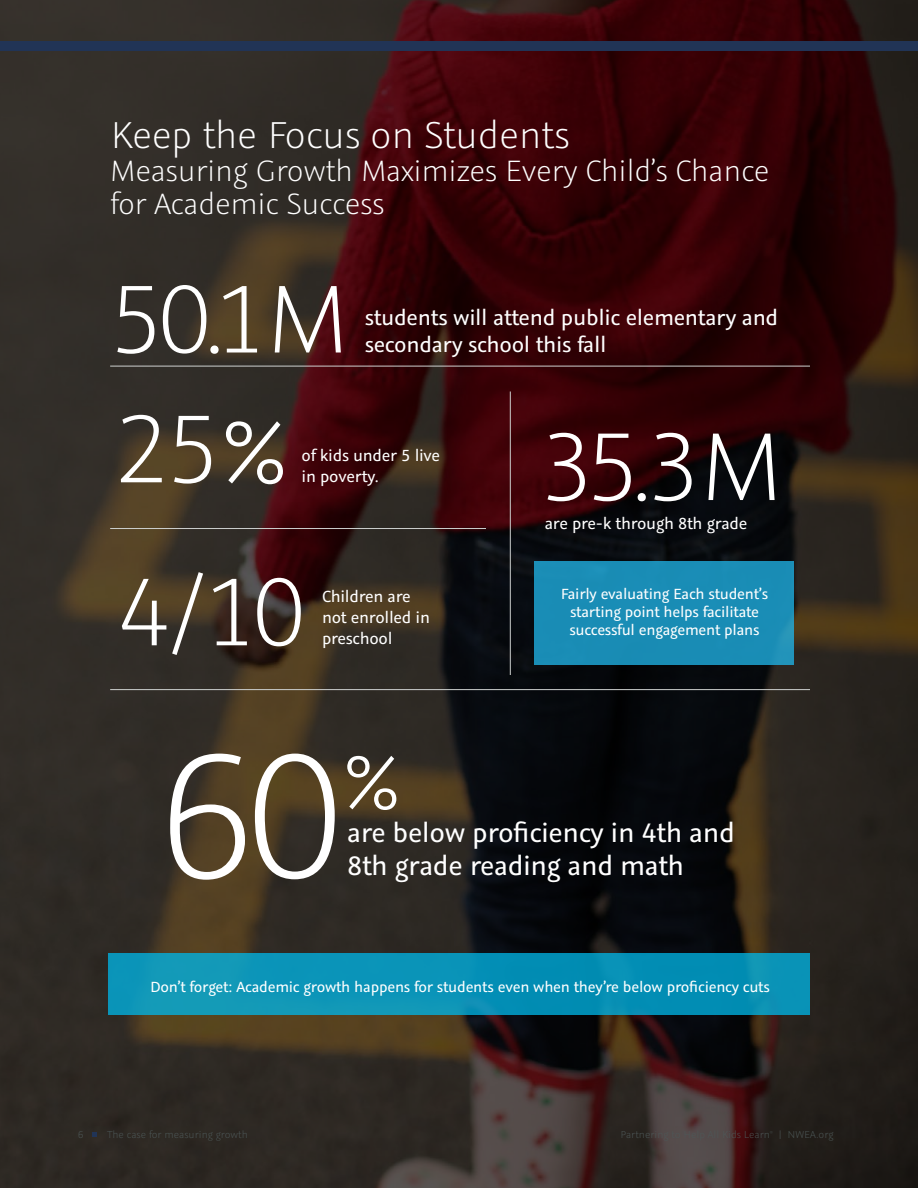
<style>
.page{position:relative;width:918px;height:1188px;background:#fff}
.page>*{position:absolute;margin:0;border:0;box-sizing:border-box;transform-origin:0 0}
.t1{font:300 198px "Graublau Sans";color:#fff}
.t2{font:300 108px "Graublau Sans";letter-spacing:-.045em;color:#fff}
.Section_Title{font:300 42px "Graublau Sans";letter-spacing:-.01em;color:#fff}
.Section_Title-2{font:300 33px/33px "Graublau Sans";letter-spacing:-.01em;color:#fff}
.t3{font:30px/33px "Graublau Sans";letter-spacing:-.015em;color:#fff}
.t4{font:24px/27px "Graublau Sans";letter-spacing:-.015em;color:#fff}
.t5{font:18px/21px "Graublau Sans";letter-spacing:-.015em;color:#fff}
.t6{font:16.5px/18px "Graublau Sans";letter-spacing:-.015em;color:#fff;text-align:center}
.t7{font:300 11.25px "Graublau Sans";color:#4d5858}
</style>
<div class="page">
<img style="left:0;top:0;width:918px;height:1188px">
<svg style="left:92px;top:1133px;width:5px;height:4px"></svg>
<div style="left:0;top:41px;width:918px;height:9px;background:#213456"></div>
<div style="left:535px;top:561px;width:259px;height:104px;background:#198db5"></div>
<div style="left:108px;top:954px;width:702px;height:61px;background:#0a94b7"></div>
<hr style="left:110px;top:366px;width:700px;height:1px;background:#cdd0cf">
<hr style="left:110px;top:689px;width:700px;height:1px;background:#cdd0cf">
<hr style="left:110px;top:528px;width:376px;height:1px;background:#cdd0cf">
<hr style="left:510px;top:392px;width:1px;height:283px;background:#cdd0cf">
<p class="Section_Title" style="left:110px;top:111px;width:461px">Keep the Focus on Students</p>
<p class="Section_Title-2" style="left:110px;top:154px;width:661px">Measuring Growth Maximizes Every Child’s Chance for Academic Success</p>
<p class="t2" style="left:110px;top:257px;width:241px">50.1M</p>
<p class="t4" style="left:365px;top:304px;width:415px">students will attend public elementary and secondary school this fall</p>
<p class="t2" style="left:116px;top:387px;width:174px">25%</p>
<p class="t5" style="left:302px;top:445px;width:140px">of kids under 5 live in poverty.</p>
<p class="t2" style="left:116px;top:550px;width:193px">4/10</p>
<p class="t5" style="left:322px;top:586px;width:109px">Children are not enrolled in preschool</p>
<p class="t2" style="left:540px;top:404px;width:245px">35.3M</p>
<p class="t5" style="left:545px;top:513px;width:204px">are pre-k through 8th grade</p>
<p class="t6" style="left:561px;top:585px;width:209px">Fairly evaluating Each student’s starting point helps facilitate successful engagement plans</p>
<p class="t1" style="left:154px;top:702px;width:248px">60<sup>%</sup></p>
<p class="t3" style="left:347px;top:816px;width:389px">are below proficiency in 4th and<br>8th grade reading and math</p>
<p class="t6" style="left:150px;top:977px;width:621px">Don’t forget: Academic growth happens for students even when they’re below proficiency cuts</p>
<p class="t7" style="left:78px;top:1128px;width:7px">6</p>
<p class="t7" style="left:108px;top:1128px;width:142px">The case for measuring growth</p>
<p class="t7" style="left:779px;top:1128px;width:56px">| NWEA.org</p>
</div>
